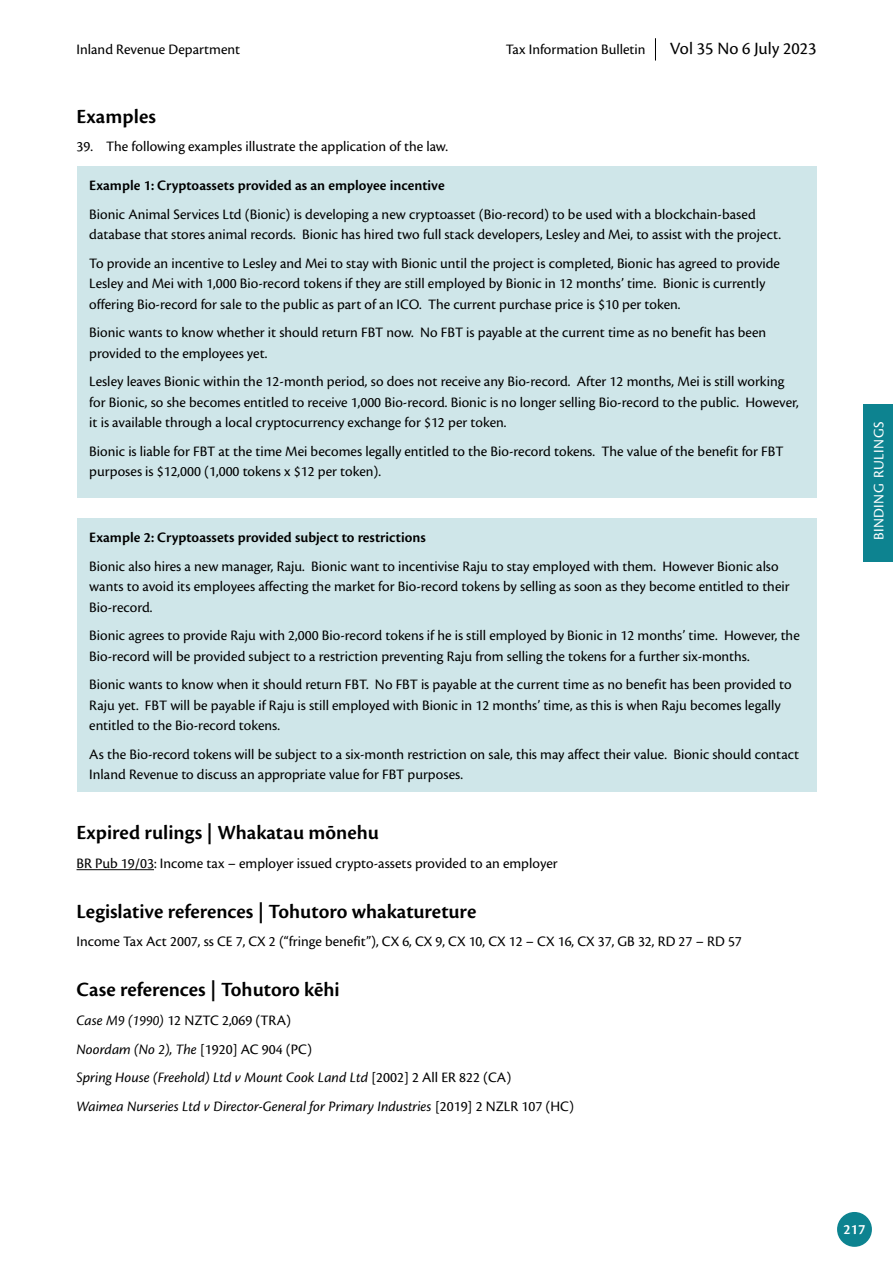
<style>
.page{position:relative;width:893px;height:1263px;background:#fff}
.page>*{position:absolute;margin:0;border:0;box-sizing:border-box;transform-origin:0 0}
.t1{font:600 21px "Cronos Pro";color:#000}
.t2{font:18px "Cronos Pro";color:#000}
.t3{font:15px/20.2px "Cronos Pro";color:#000}
.t4{font:italic 15px/28.8px "Cronos Pro";color:#000}
.t5{font:600 15px "Cronos Pro";color:#000}
.t6{font:15px "Cronos Pro";letter-spacing:.03em;color:#fff}
.t7{font:600 15px "Cronos Pro";color:#fff}
.s1{font-style:normal}
</style>
<div class="page">
<div style="left:863px;top:404px;width:30px;height:157px;background:#0d8390"></div>
<hr style="left:77px;top:869px;width:77px;height:1px;background:#000">
<div style="left:77px;top:166px;width:739px;height:332px;background:#cfe6e9"></div>
<div style="left:77px;top:518px;width:739px;height:274px;background:#cfe6e9"></div>
<svg style="left:655px;top:38px;width:1px;height:23px"></svg>
<div style="left:837px;top:1212px;width:35px;height:35px;background:#0d8390;border-radius:50%"></div>
<p class="t3" style="left:77px;top:39px;width:165px">Inland Revenue Department</p>
<p class="t2" style="left:670px;top:38px;width:148px">Vol 35 No 6 July 2023</p>
<p class="t3" style="left:506px;top:39px;width:141px">Tax Information Bulletin</p>
<h1 class="t1" style="left:77px;top:104px;width:81px">Examples</h1>
<p class="t3" style="left:77px;top:137px;width:373px">39. The following examples illustrate the application of the law.</p>
<p class="t5" style="left:89px;top:177px;width:357px">Example 1: Cryptoassets provided as an employee incentive</p>
<p class="t3" style="left:89px;top:204px;width:693px">Bionic Animal Services Ltd (Bionic) is developing a new cryptoasset (Bio-record) to be used with a blockchain-based database that stores animal records. Bionic has hired two full stack developers, Lesley and Mei, to assist with the project.</p>
<p class="t3" style="left:89px;top:253px;width:692px">To provide an incentive to Lesley and Mei to stay with Bionic until the project is completed, Bionic has agreed to provide<br>Lesley and Mei with 1,000 Bio-record tokens if they are still employed by Bionic in 12 months’ time. Bionic is currently offering Bio-record for sale to the public as part of an ICO. The current purchase price is $10 per token.</p>
<p class="t3" style="left:89px;top:323px;width:678px">Bionic wants to know whether it should return FBT now. No FBT is payable at the current time as no benefit has been provided to the employees yet.</p>
<p class="t3" style="left:89px;top:372px;width:711px">Lesley leaves Bionic within the 12-month period, so does not receive any Bio-record. After 12 months, Mei is still working for Bionic, so she becomes entitled to receive 1,000 Bio-record. Bionic is no longer selling Bio-record to the public. However, it is available through a local cryptocurrency exchange for $12 per token.</p>
<p class="t3" style="left:89px;top:441px;width:696px">Bionic is liable for FBT at the time Mei becomes legally entitled to the Bio-record tokens. The value of the benefit for FBT purposes is $12,000 (1,000 tokens x $12 per token).</p>
<p class="t5" style="left:89px;top:529px;width:338px">Example 2: Cryptoassets provided subject to restrictions</p>
<p class="t3" style="left:89px;top:556px;width:702px">Bionic also hires a new manager, Raju. Bionic want to incentivise Raju to stay employed with them. However Bionic also wants to avoid its employees affecting the market for Bio-record tokens by selling as soon as they become entitled to their<br>Bio-record.</p>
<p class="t3" style="left:89px;top:626px;width:712px">Bionic agrees to provide Raju with 2,000 Bio-record tokens if he is still employed by Bionic in 12 months’ time. However, the<br>Bio-record will be provided subject to a restriction preventing Raju from selling the tokens for a further six-months.</p>
<p class="t3" style="left:89px;top:675px;width:704px">Bionic wants to know when it should return FBT. No FBT is payable at the current time as no benefit has been provided to<br>Raju yet. FBT will be payable if Raju is still employed with Bionic in 12 months’ time, as this is when Raju becomes legally entitled to the Bio-record tokens.</p>
<p class="t3" style="left:89px;top:744px;width:711px">As the Bio-record tokens will be subject to a six-month restriction on sale, this may affect their value. Bionic should contact<br>Inland Revenue to discuss an appropriate value for FBT purposes.</p>
<h1 class="t1" style="left:77px;top:821px;width:304px">Expired rulings | Whakatau mōnehu</h1>
<p class="t3" style="left:77px;top:853px;width:483px">BR Pub 19/03: Income tax – employer issued crypto-assets provided to an employer</p>
<h1 class="t1" style="left:77px;top:899px;width:401px">Legislative references | Tohutoro whakatureture</h1>
<p class="t3" style="left:77px;top:932px;width:667px">Income Tax Act 2007, ss CE 7, CX 2 (“fringe benefit”), CX 6, CX 9, CX 10, CX 12 – CX 16, CX 37, GB 32, RD 27 – RD 57</p>
<h1 class="t1" style="left:77px;top:977px;width:265px">Case references | Tohutoro kēhi</h1>
<p class="t4" style="left:77px;top:1006px;width:499px">Case M9 (1990) <span class="s1">12 NZTC 2,069 (TRA)<br></span>Noordam (No 2), The <span class="s1">[1920] AC 904 (PC)<br></span>Spring House (Freehold) Ltd v Mount Cook Land Ltd <span class="s1">[2002] 2 All ER 822 (CA)<br></span>Waimea Nurseries Ltd v Director-General for Primary Industries <span class="s1">[2019] 2 NZLR 107 (HC)</span></p>
<p class="t6" style="left:870px;top:540px;width:120px;rotate:-90deg">BINDING RULINGS</p>
<p class="t7" style="left:843px;top:1220px;width:23px">217</p>
</div>
